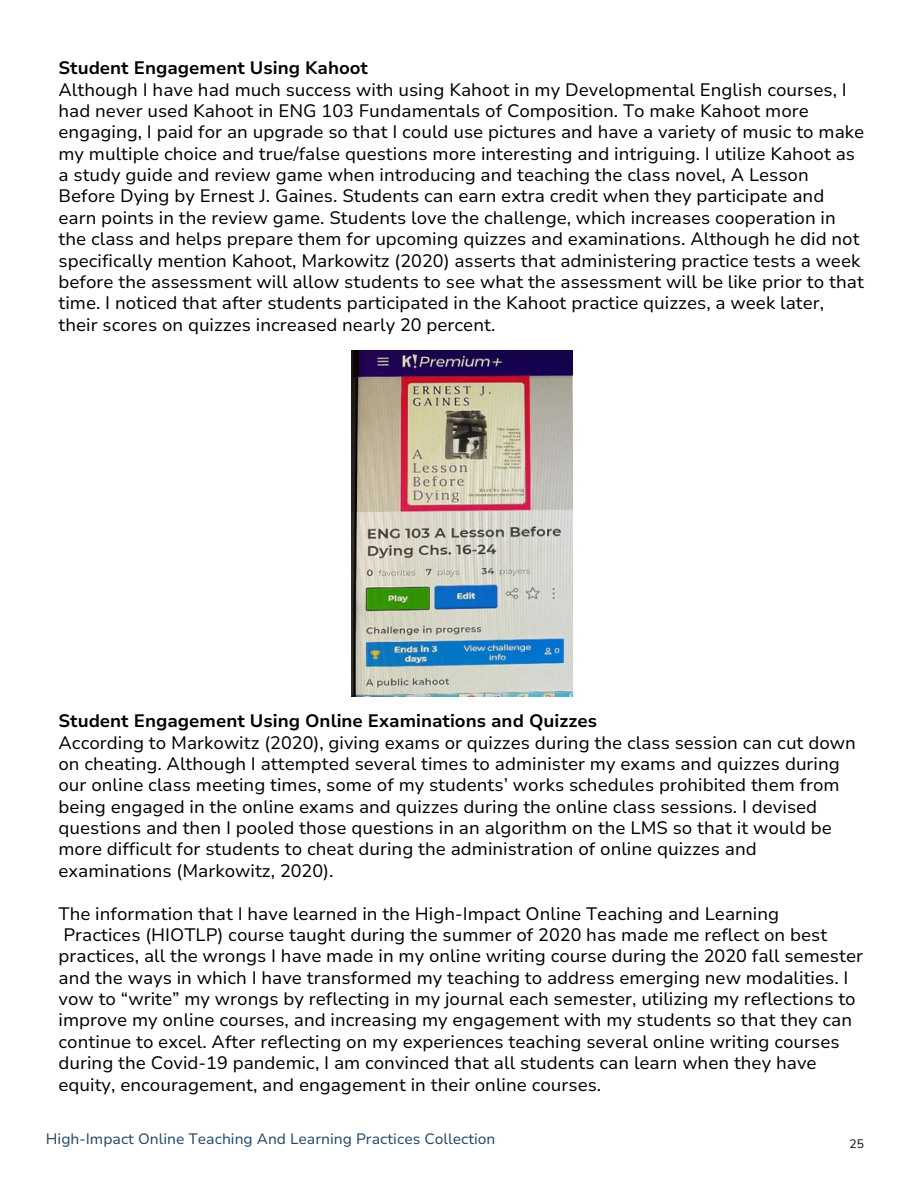
<style>
.page{position:relative;width:918px;height:1188px;background:#fff}
.page>*{position:absolute;margin:0;border:0;box-sizing:border-box;transform-origin:0 0}
.t1{font:18px/21.3px "Nunito Sans 10 pt";color:#000}
.t2{font:15px "Nunito Sans 10 pt";color:#1f4766}
.t3{font:12px "Nunito Sans";color:#000}
.s1{font-weight:700}
</style>
<div class="page">
<img style="left:351px;top:351px;width:222px;height:345px">
<h1 class="t1" style="left:59px;top:58px;width:807px"><span class="s1">Student Engagement Using Kahoot<br></span>Although I have had much success with using Kahoot in my Developmental English courses, I had never used Kahoot in ENG 103 Fundamentals of Composition. To make Kahoot more engaging, I paid for an upgrade so that I could use pictures and have a variety of music to make my multiple choice and true/false questions more interesting and intriguing. I utilize Kahoot as a study guide and review game when introducing and teaching the class novel, A Lesson Before Dying by Ernest J. Gaines. Students can earn extra credit when they participate and earn points in the review game. Students love the challenge, which increases cooperation in the class and helps prepare them for upcoming quizzes and examinations. Although he did not specifically mention Kahoot, Markowitz (2020) asserts that administering practice tests a week before the assessment will allow students to see what the assessment will be like prior to that time. I noticed that after students participated in the Kahoot practice quizzes, a week later, their scores on quizzes increased nearly 20 percent.</h1>
<h1 class="t1" style="left:59px;top:711px;width:799px"><span class="s1">Student Engagement Using Online Examinations and Quizzes<br></span>According to Markowitz (2020), giving exams or quizzes during the class session can cut down on cheating. Although I attempted several times to administer my exams and quizzes during our online class meeting times, some of my students’ works schedules prohibited them from being engaged in the online exams and quizzes during the online class sessions. I devised questions and then I pooled those questions in an algorithm on the LMS so that it would be more difficult for students to cheat during the administration of online quizzes and examinations (Markowitz, 2020).</h1>
<h1 class="t1" style="left:59px;top:903px;width:806px">The information that I have learned in the High-Impact Online Teaching and Learning<br>Practices (HIOTLP) course taught during the summer of 2020 has made me reflect on best practices, all the wrongs I have made in my online writing course during the 2020 fall semester and the ways in which I have transformed my teaching to address emerging new modalities. I vow to “write” my wrongs by reflecting in my journal each semester, utilizing my reflections to improve my online courses, and increasing my engagement with my students so that they can continue to excel. After reflecting on my experiences teaching several online writing courses</h1>
<p class="t1" style="left:59px;top:1053px;width:760px">during the Covid-19 pandemic, I am convinced that all students can learn when they have equity, encouragement, and engagement in their online courses.</p>
<p class="t2" style="left:46px;top:1129px;width:451px">High-Impact Online Teaching And Learning Practices Collection</p>
<p class="t3" style="left:850px;top:1135px;width:16px">25</p>
</div>
